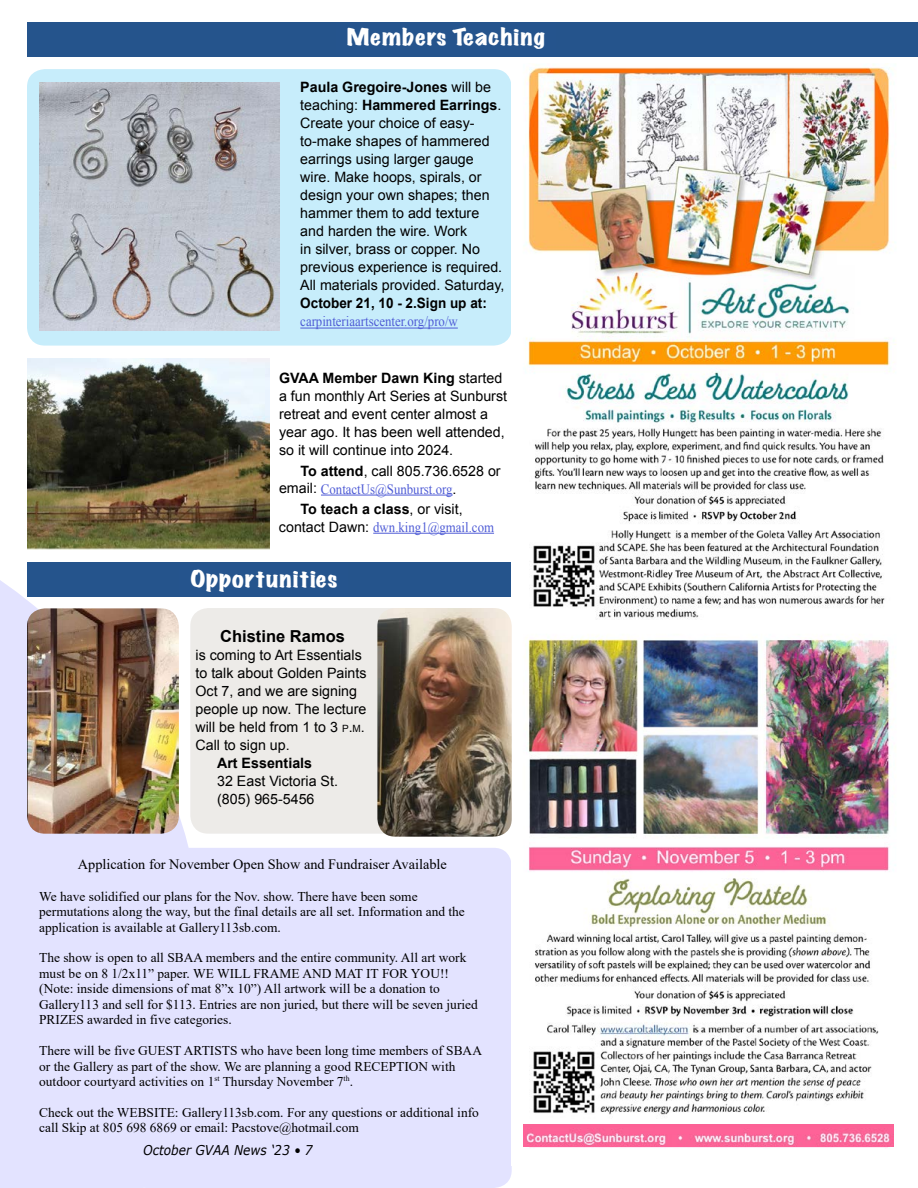
<style>
.page{position:relative;width:918px;height:1188px;background:#fff}
.page>*{position:absolute;margin:0;border:0;box-sizing:border-box;transform-origin:0 0}
.t1{font:expanded 21px "Marker Felt";letter-spacing:.04em;color:#fff;scale:1.15 1}
.t2{font:700 16.5px "Arial";color:#000}
.t3{font:14.4px "Times New Roman";color:#000}
.t4{font:14.25px/18px "Arial";color:#000}
.t5{font:14.25px "Times New Roman";color:#4f5cd6;scale:.9 1}
.t6{font:700 14.25px "Arial";color:#000}
.t7{font:700 14.25px "Arial";color:#000;scale:.95 1}
.t8{font:13.5px/15.5px "Times New Roman";color:#000}
.t9{font:italic 13.5px "Verdana";color:#000;scale:.9 1}
.s1{font-weight:700}
.s2{font-family:"Arial";color:#000}
.s3{font-weight:400}
.s4{font-size:10.05px}
.s5{font-style:inherit}
</style>
<div class="page">
<div style="left:129px;top:848px;width:383px;height:340px;background:#e3e3ff;border-radius:18px"></div>
<div style="left:0;top:580px;width:189px;height:608px;background:#e3e3ff"></div>
<div style="left:190px;top:608px;width:304px;height:226px;background:#edebe8;border-radius:18px"></div>
<div style="left:27px;top:69px;width:485px;height:277px;background:#c7edfb;border-radius:18px"></div>
<div style="left:27px;top:562px;width:485px;height:35px;background:#25548c"></div>
<div style="left:27px;top:23px;width:891px;height:34px;background:#25548c"></div>
<hr style="left:300px;top:328px;width:158px;height:1px;background:#4f5cd6">
<img style="left:40px;top:82px;width:239px;height:249px">
<img style="left:526px;top:64px;width:370px;height:555px">
<img style="left:523px;top:634px;width:373px;height:514px">
<img style="left:27px;top:608px;width:152px;height:226px">
<hr style="left:321px;top:495px;width:132px;height:1px;background:#4f5cd6">
<hr style="left:373px;top:533px;width:121px;height:1px;background:#4f5cd6">
<img style="left:523px;top:1125px;width:371px;height:21px">
<img style="left:377px;top:608px;width:135px;height:229px">
<img style="left:27px;top:358px;width:242px;height:192px">
<h1 class="t1" style="left:347px;top:20px;width:174px">Members Teaching</h1>
<p class="t4" style="left:300px;top:79px;width:206px"><span class="s1">Paula Gregoire-Jones</span> will be teaching: <span class="s1">Hammered Earrings</span>.<br>Create your choice of easy&shy;to-make shapes of hammered earrings using larger gauge wire. Make hoops, spirals, or design your own shapes; then hammer them to add texture and harden the wire. Work<br>in silver, brass or copper. No previous experience is required.<br>All materials provided. Saturday,</p>
<p class="t7" style="left:300px;top:294px;width:198px">October 21, 10 - 2.Sign up at:</p>
<p class="t5" style="left:300px;top:312px;width:177px">carpinteriaartscenter.org/pro/w</p>
<p class="t4" style="left:279px;top:369px;width:230px"><span class="s1">GVAA Member Dawn King</span> started a fun monthly Art Series at Sunburst retreat and event center almost a year ago. It has been well attended, so it will continue into 2024.</p>
<p class="t4" style="left:301px;top:462px;width:202px"><span class="s1">To attend</span>, call 805.736.6528 or</p>
<p class="t5" style="left:279px;top:479px;width:199px"><span class="s2">email:</span> ContactUs@Sunburst.org<span class="s2">.</span></p>
<p class="t6" style="left:301px;top:499px;width:164px">To teach a class<span class="s3">, or visit,</span></p>
<p class="t5" style="left:279px;top:517px;width:240px"><span class="s2">contact Dawn:</span> dwn.king1@gmail.com</p>
<h1 class="t1" style="left:190px;top:562px;width:129px">Opportunities</h1>
<p class="t2" style="left:220px;top:625px;width:126px">Chistine Ramos</p>
<p class="t4" style="left:196px;top:646px;width:173px">is coming to Art Essentials to talk about Golden Paints<br>Oct 7, and we are signing people up now. The lecture will be held from 1 to 3 <span class="s4">p</span><span class="s5">.</span><span class="s4">m</span>.<br>Call to sign up.</p>
<p class="t6" style="left:217px;top:754px;width:97px">Art Essentials</p>
<p class="t4" style="left:217px;top:772px;width:122px">32 East Victoria St. (805) 965-5456</p>
<p class="t3" style="left:78px;top:858px;width:371px">Application for November Open Show and Fundraiser Available</p>
<p class="t8" style="left:39px;top:890px;width:427px">We have solidified our plans for the Nov. show. There have been some permutations along the way, but the final details are all set. Information and the application is available at Gallery113sb.com.</p>
<p class="t8" style="left:39px;top:951px;width:440px">The show is open to all SBAA members and the entire community. All art work must be on 8 1/2x11” paper. WE WILL FRAME AND MAT IT FOR YOU!! (Note: inside dimensions of mat 8”x 10”) All artwork will be a donation to Gallery113 and sell for $113. Entries are non juried, but there will be seven juried PRIZES awarded in five categories.</p>
<p class="t8" style="left:39px;top:1044px;width:444px">There will be five GUEST ARTISTS who have been long time members of SBAA or the Gallery as part of the show. We are planning a good RECEPTION with outdoor courtyard activities on 1<sup>st</sup> Thursday November 7<sup>th</sup>.</p>
<p class="t8" style="left:39px;top:1106px;width:441px">Check out the WEBSITE: Gallery113sb.com. For any questions or additional info call Skip at 805 698 6869 or email: Pacstove@hotmail.com</p>
<p class="t9" style="left:143px;top:1142px;width:190px">October GVAA News ‘23 • 7</p>
</div>
